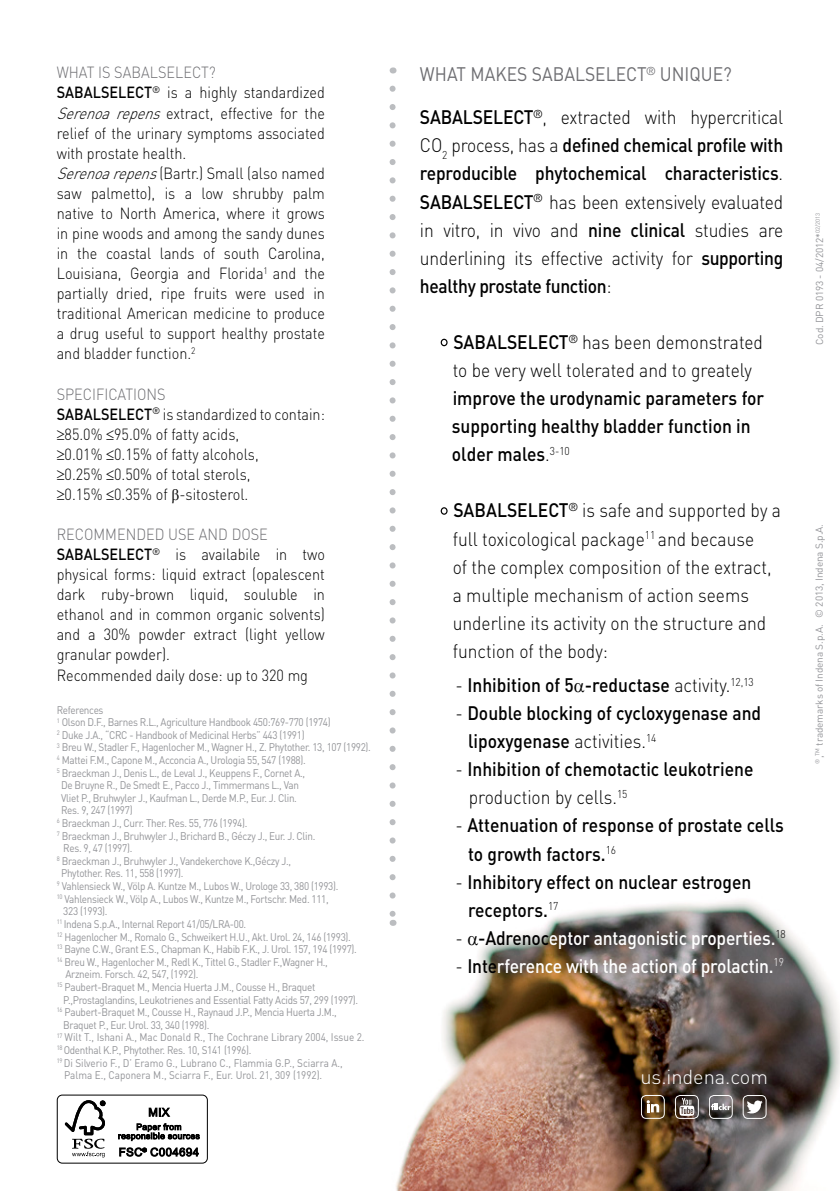
<style>
.page{position:relative;width:840px;height:1191px;background:#fff}
.page>*{position:absolute;margin:0;border:0;box-sizing:border-box;transform-origin:0 0}
.t1{font:300 20px "DIN";letter-spacing:-.005em;color:#fff}
.t2{font:500 19.4px/28px "DIN";color:#000;scale:.9 1}
.t3{font:300 19.4px/28px "DIN";color:#000;scale:.9 1}
.t4{font:500 19.4px "DIN";letter-spacing:-.01em;color:#fff;scale:.9 1}
.t5{font:19.4px "DIN";color:#6d6d71;scale:.9 1}
.t6{font:300 16px/20px "DIN";color:#000;scale:.9 1}
.t7{font:11px "DIN";letter-spacing:-.03em;color:#939498;scale:.9 1}
.t8{font:11px "DIN";color:#939498;scale:.9 1}
.t9{font:10px "DIN";letter-spacing:-.01em;color:#939498}
.s1{color:#6d6d71}
.s2{font-weight:500}
.s3{font-style:italic}
.s4{font-weight:300}
.s5{font-weight:300;color:#000}
.s6{color:#000}
</style>
<div class="page">
<img style="left:389px;top:839px;width:450px;height:352px">
<svg style="left:389px;top:89px;width:6px;height:824px"></svg>
<div style="left:440px;top:339px;width:7px;height:7px;border:1px solid #000;border-radius:50%"></div>
<div style="left:440px;top:507px;width:7px;height:8px;border:1px solid #000;border-radius:50%"></div>
<div style="left:57px;top:1094px;width:151px;height:69px;border:1px solid #000;border-radius:5px"></div>
<svg style="left:65px;top:1100px;width:40px;height:57px"></svg>
<svg style="left:118px;top:1107px;width:82px;height:34px"></svg>
<svg style="left:119px;top:1147px;width:80px;height:9px"></svg>
<svg style="left:646px;top:1100px;width:12px;height:12px"></svg>
<div style="left:640px;top:1095px;width:24px;height:23px;border:1px solid #fff;border-radius:5px"></div>
<svg style="left:710px;top:1103px;width:20px;height:7px"></svg>
<div style="left:708px;top:1095px;width:24px;height:23px;border:1px solid #fff;border-radius:5px"></div>
<div style="left:742px;top:1095px;width:23px;height:23px;border:1px solid #fff;border-radius:5px"></div>
<svg style="left:746px;top:1099px;width:16px;height:16px"></svg>
<div style="left:674px;top:1095px;width:24px;height:23px;border:1px solid #fff;border-radius:5px"></div>
<svg style="left:679px;top:1098px;width:15px;height:17px"></svg>
<svg style="left:468px;top:935px;width:9px;height:10px"></svg>
<p class="t6" style="left:57px;top:62px;width:299px"><span class="s1">WHAT IS SABALSELECT?<br></span><span class="s2">SABALSELECT</span><sup>®</sup> is a highly standardized <span class="s3">Serenoarepens</span>extract, effective for the relief of the urinary symptoms associated with prostate health.<br><span class="s3">Serenoarepens</span>(Bartr.) Small (also named saw palmetto), is a low shrubby palm native to North America, where it grows in pine woods and among the sandy dunes in the coastal lands of south Carolina, Louisiana, Georgia and Florida<sup>1</sup> and the partially dried, ripe fruits were used in traditional American medicine to produce a drug useful to support healthy prostate and bladder function.<sup>2</sup></p>
<h3 class="t6" style="left:57px;top:383px;width:299px"><span class="s1">SPECIFICATIONS<br></span><span class="s2">SABALSELECT</span><sup>®</sup> is standardized to contain: ≥85.0% ≤95.0% of fatty acids,<br>≥0.01% ≤0.15% of fatty alcohols,<br>≥0.25% ≤0.50% of total sterols,<br>≥0.15% ≤0.35% of -sitosterol.</h3>
<p class="t6" style="left:57px;top:524px;width:299px"><span class="s1">RECOMMENDED USE AND DOSE </span><span class="s2">SABALSELECT</span><sup>®</sup> is availabile in two physical forms: liquid extract (opalescent dark ruby-brown liquid, souluble in ethanol and in common organic solvents) and a 30% powder extract (light yellow granular powder).<br>Recommended daily dose: up to 320 mg</p>
<p class="t7" style="left:57px;top:703px;width:53px">References</p>
<p class="t7" style="left:57px;top:715px;width:306px"><sup>1</sup> Olson D.F., Barnes R.L., Agriculture Handbook 450:769-770 (1974)</p>
<p class="t7" style="left:57px;top:728px;width:277px"><sup>2</sup> Duke J.A., “CRC - Handbook of Medicinal Herbs” 443 (1991)</p>
<p class="t7" style="left:57px;top:740px;width:350px"><sup>3</sup> Breu W., Stadler F., Hagenlocher M., Wagner H., Z. Phytother. 13, 107 (1992).</p>
<p class="t7" style="left:57px;top:753px;width:278px"><sup>4</sup> Mattei F.M., Capone M., Acconcia A., Urologia 55, 547 (1988).</p>
<p class="t7" style="left:57px;top:766px;width:277px"><sup>5</sup> Braeckman J., Denis L., de Leval J., Keuppens F., Cornet A.,</p>
<p class="t7" style="left:61px;top:778px;width:265px">De Bruyne R., De Smedt E., Pacco J., Timmermans L., Van</p>
<p class="t7" style="left:61px;top:791px;width:263px">Vliet P., Bruhwyler J., Kaufman L., Derde M.P., Eur. J. Clin.</p>
<p class="t7" style="left:61px;top:803px;width:81px">Res. 9, 247 (1997)</p>
<p class="t7" style="left:57px;top:816px;width:213px"><sup>6</sup> Braeckman J., Curr. Ther. Res. 55, 776 (1994).</p>
<p class="t7" style="left:57px;top:829px;width:289px"><sup>7</sup> Braeckman J., Bruhwyler J., Brichard B., Géczy J., Eur. J. Clin.</p>
<p class="t7" style="left:63px;top:841px;width:78px">Res. 9, 47 (1997).</p>
<p class="t7" style="left:57px;top:854px;width:262px"><sup>8</sup> Braeckman J., Bruhwyler J., Vandekerchove K.,Géczy J.,</p>
<p class="t7" style="left:61px;top:866px;width:138px">Phytother. Res. 11, 558 (1997).</p>
<p class="t7" style="left:57px;top:879px;width:314px"><sup>9</sup> Vahlensieck W., Völp A. Kuntze M., Lubos W., Urologe 33, 380 (1993).</p>
<p class="t7" style="left:57px;top:892px;width:303px"><sup>10</sup> Vahlensieck W., Völp A., Lubos W., Kuntze M., Fortschr. Med. 111,</p>
<p class="t7" style="left:63px;top:904px;width:51px">323 (1993).</p>
<p class="t7" style="left:57px;top:917px;width:212px"><sup>11</sup> Indena S.p.A., Internal Report 41/05/LRA-00.</p>
<p class="t7" style="left:57px;top:929px;width:328px"><sup>12</sup> Hagenlocher M., Romalo G., Schweikert H.U., Akt. Urol. 24, 146 (1993).</p>
<p class="t7" style="left:57px;top:942px;width:335px"><sup>13</sup> Bayne C.W., Grant E.S., Chapman K., Habib F.K., J. Urol. 157, 194 (1997).</p>
<p class="t7" style="left:57px;top:955px;width:302px"><sup>14</sup> Breu W., Hagenlocher M., Redl K., Tittel G., Stadler F.,Wagner H.,</p>
<p class="t7" style="left:65px;top:967px;width:149px">Arzneim. Forsch. 42, 547, (1992).</p>
<p class="t7" style="left:57px;top:980px;width:289px"><sup>15</sup> Paubert-Braquet M., Mencia Huerta J.M., Cousse H., Braquet</p>
<p class="t7" style="left:63px;top:992px;width:329px">P.,Prostaglandins, Leukotrienes and Essential Fatty Acids 57, 299 (1997).</p>
<p class="t7" style="left:57px;top:1005px;width:312px"><sup>16</sup> Paubert-Braquet M., Cousse H., Raynaud J.P., Mencia Huerta J.M.,</p>
<p class="t7" style="left:63px;top:1018px;width:164px">Braquet P., Eur. Urol. 33, 340 (1998).</p>
<p class="t8" style="left:57px;top:1030px;width:343px"><sup>17</sup> Wilt T., Ishani A., Mac Donald R., The Cochrane Library 2004, Issue 2.</p>
<p class="t7" style="left:57px;top:1043px;width:218px"><sup>18</sup> Odenthal K.P., Phytother. Res. 10, S141 (1996).</p>
<p class="t8" style="left:57px;top:1055px;width:319px"><sup>19</sup> Di Silverio F., D’ Eramo G., Lubrano C., Flammia G.P., Sciarra A.,</p>
<p class="t8" style="left:64px;top:1068px;width:288px">Palma E., Caponera M., Sciarra F., Eur. Urol. 21, 309 (1992).</p>
<h2 class="t5" style="left:420px;top:62px;width:348px">WHAT MAKES SABALSELECT<sup>®</sup> UNIQUE?</h2>
<p class="t2" style="left:420px;top:103px;width:405px;text-align:justify">SABALSELECT<sup>®</sup><span class="s4">, extracted with hypercritical CO</span><sub>2</sub> <span class="s4">process, has a</span> defined chemical profile with reproducible phytochemical characteristics<span class="s4">.<br></span>SABALSELECT<sup>®</sup> <span class="s4">has been extensively evaluated in vitro, in vivo and</span> nine clinical <span class="s4">studies are underlining its effective activity for</span> supporting healthy prostate function<span class="s4">:</span></p>
<h2 class="t3" style="left:452px;top:328px;width:346px"><span class="s2">SABALSELECT</span><sup>®</sup> has been demonstrated to be very well tolerated and to greately</h2>
<h2 class="t2" style="left:451px;top:383px;width:348px">improve the urodynamic parameters for supporting healthy bladder function in older males<span class="s4">.</span><sup>3-10</sup></h2>
<h2 class="t3" style="left:452px;top:496px;width:366px"><span class="s2">SABALSELECT</span><sup>®</sup> is safe and supported by a full toxicological package<sup>11</sup> and because<br>of the complex composition of the extract, a multiple mechanism of action seems underline its activity on the structure and function of the body:</h2>
<h2 class="t2" style="left:455px;top:670px;width:333px"><span class="s4">-</span> Inhibition of 5 -reductase <span class="s4">activity.</span><sup>12,13</sup></h2>
<h2 class="t2" style="left:468px;top:698px;width:327px;text-indent:-13px"><span class="s4">-</span> Double blocking of cycloxygenase and lipoxygenase <span class="s4">activities.</span><sup>14</sup></h2>
<h2 class="t2" style="left:468px;top:754px;width:318px;text-indent:-13px"><span class="s4">-</span> Inhibition of chemotactic leukotriene <span class="s4">production by cells.</span><sup>15</sup></h2>
<h2 class="t2" style="left:468px;top:811px;width:352px;text-indent:-13px"><span class="s4">-</span> Attenuation of response of prostate cells to growth factors.<sup>16</sup></h2>
<h2 class="t2" style="left:468px;top:867px;width:316px;text-indent:-13px"><span class="s4">-</span> Inhibitory effect on nuclear estrogen receptors.<sup>17</sup></h2>
<h2 class="t4" style="left:455px;top:925px;width:368px"><span class="s5">-</span> <span class="s6">-Adrenoc</span>eptor antagonistic properties.<sup>18</sup></h2>
<h2 class="t4" style="left:455px;top:953px;width:366px"><span class="s5">-</span> <span class="s6">Inte</span>rference with the action of prolactin.<sup>19</sup></h2>
<p class="t9" style="left:812px;top:345px;width:133px;rotate:-90deg">Cod. DPR 0193 - 04/2012*<sup>02/2013</sup></p>
<p class="t9" style="left:812px;top:763px;width:241px;rotate:-90deg"><sup>®</sup>,<sup>TM</sup> trademarks of Indena S.p.A. © 2013, Indena S.p.A.</p>
<h1 class="t1" style="left:640px;top:1064px;width:129px">us.indena.com</h1>
</div>
